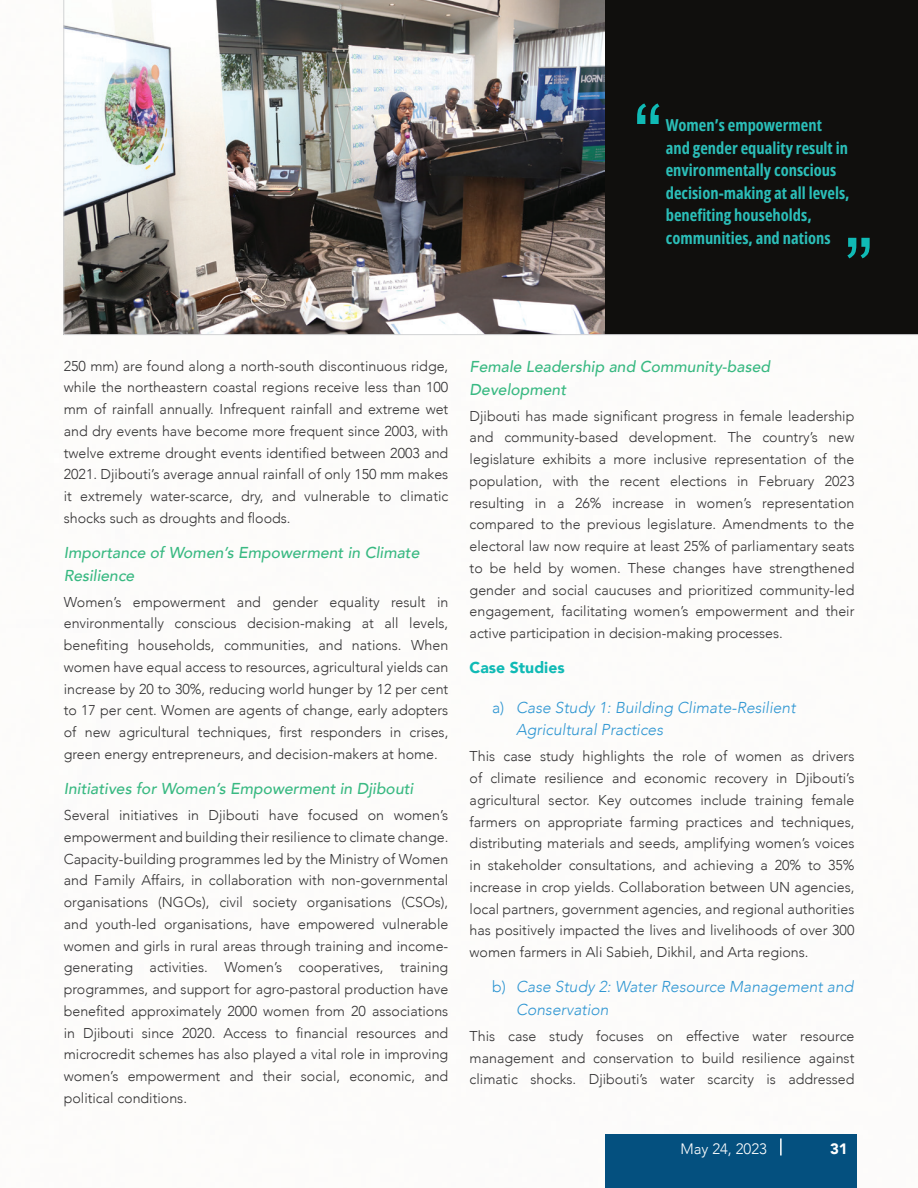
<style>
.page{position:relative;width:918px;height:1188px;background:#fff}
.page>*{position:absolute;margin:0;border:0;box-sizing:border-box;transform-origin:0 0}
.Personal_quotes{font:700 16.5px/22.5px "Open Sans Condensed";color:#2bbeb8}
.S_Sub_Itals{font:italic 500 15.75px/22.5px "Avenir";color:#39b982}
.S_Sub_Itals_Indd{font:italic 300 15.75px/22.5px "Avenir";color:#2f96d2}
.S_Sub_main{font:900 15.75px "Avenir";color:#10bab5}
.t1{font:300 15px "Avenir";color:#fff}
.t2{font:900 15px "Avenir";color:#fff}
.Body_Text{font:300 14.25px/21.8px "Avenir";color:#333233;text-align:justify}
.s1{font-style:normal}
</style>
<div class="page">
<div style="left:605px;top:1135px;width:251px;height:53px;background:#04507f"></div>
<svg style="left:780px;top:1138px;width:2px;height:18px"></svg>
<img style="left:64px;top:0;width:854px;height:335px">
<svg style="left:637px;top:103px;width:22px;height:21px"></svg>
<svg style="left:847px;top:238px;width:23px;height:20px"></svg>
<p class="Personal_quotes" style="left:666px;top:114px;width:185px">Women’s empowerment and gender equality result in environmentally conscious decision-making at all levels, benefiting households, communities, and nations</p>
<p class="Body_Text" style="left:64px;top:355px;width:386px">250 mm) are found along a north-south discontinuous ridge, while the northeastern coastal regions receive less than 100 mm of rainfall annually. Infrequent rainfall and extreme wet and dry events have become more frequent since 2003, with twelve extreme drought events identified between 2003 and 2021. Djibouti’s average annual rainfall of only 150 mm makes it extremely water-scarce, dry, and vulnerable to climatic shocks such as droughts and floods.</p>
<p class="S_Sub_Itals" style="left:64px;top:542px;width:357px">Importance of Women’s Empowerment in Climate<br>Resilience</p>
<p class="Body_Text" style="left:64px;top:591px;width:386px">Women’s empowerment and gender equality result in environmentally conscious decision-making at all levels, benefiting households, communities, and nations. When women have equal access to resources, agricultural yields can increase by 20 to 30%, reducing world hunger by 12 per cent to 17 per cent. Women are agents of change, early adopters of new agricultural techniques, first responders in crises, green energy entrepreneurs, and decision-makers at home.</p>
<p class="S_Sub_Itals" style="left:64px;top:778px;width:351px">Initiatives for Women’s Empowerment in Djibouti</p>
<p class="Body_Text" style="left:64px;top:804px;width:386px">Several initiatives in Djibouti have focused on women’s empowerment and building their resilience to climate change.<br>Capacity-building programmes led by the Ministry of Women and Family Affairs, in collaboration with non-governmental organisations (NGOs), civil society organisations (CSOs), and youth-led organisations, have empowered vulnerable women and girls in rural areas through training and income&shy;generating activities. Women’s cooperatives, training programmes, and support for agro-pastoral production have benefited approximately 2000 women from 20 associations in Djibouti since 2020. Access to financial resources and microcredit schemes has also played a vital role in improving women’s empowerment and their social, economic, and political conditions.</p>
<p class="S_Sub_Itals" style="left:470px;top:356px;width:302px">Female Leadership and Community-based<br>Development</p>
<p class="Body_Text" style="left:470px;top:405px;width:386px">Djibouti has made significant progress in female leadership and community-based development. The country’s new legislature exhibits a more inclusive representation of the population, with the recent elections in February 2023 resulting in a 26% increase in women’s representation compared to the previous legislature. Amendments to the electoral law now require at least 25% of parliamentary seats to be held by women. These changes have strengthened gender and social caucuses and prioritized community-led engagement, facilitating women’s empowerment and their active participation in decision-making processes.</p>
<p class="S_Sub_main" style="left:470px;top:654px;width:97px">Case Studies</p>
<p class="S_Sub_Itals_Indd" style="left:516px;top:696px;width:281px;text-indent:-24px"><span class="s1">a)</span> Case Study 1: Building Climate-Resilient<br>Agricultural Practices</p>
<p class="Body_Text" style="left:470px;top:746px;width:386px">This case study highlights the role of women as drivers of climate resilience and economic recovery in Djibouti’s agricultural sector. Key outcomes include training female farmers on appropriate farming practices and techniques, distributing materials and seeds, amplifying women’s voices in stakeholder consultations, and achieving a 20% to 35% increase in crop yields. Collaboration between UN agencies, local partners, government agencies, and regional authorities has positively impacted the lives and livelihoods of over 300 women farmers in Ali Sabieh, Dikhil, and Arta regions.</p>
<p class="S_Sub_Itals_Indd" style="left:516px;top:976px;width:339px;text-indent:-24px"><span class="s1">b)</span> Case Study 2: Water Resource Management and<br>Conservation</p>
<p class="Body_Text" style="left:470px;top:1025px;width:386px">This case study focuses on effective water resource management and conservation to build resilience against climatic shocks. Djibouti’s water scarcity is addressed</p>
<p class="t1" style="left:680px;top:1139px;width:88px">May 24, 2023</p>
<p class="t2" style="left:830px;top:1135px;width:19px">31</p>
</div>
